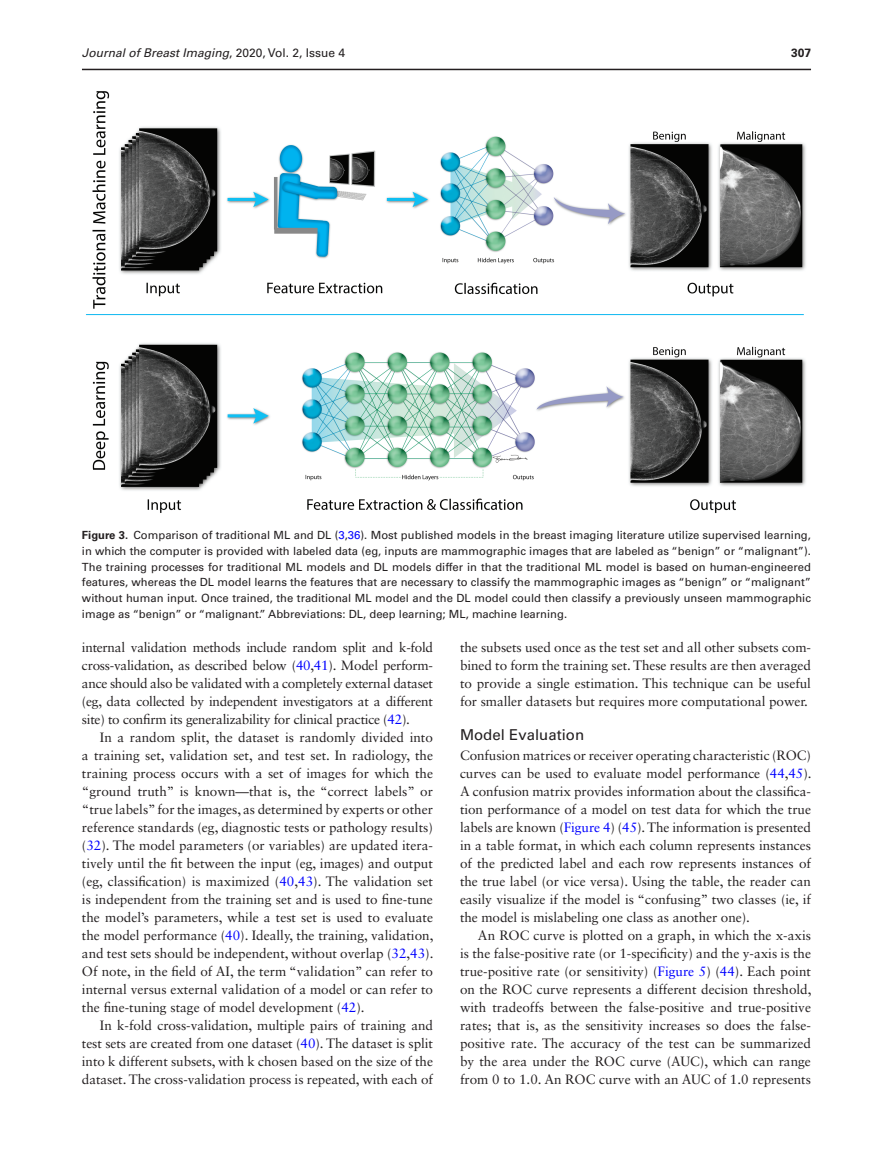
<style>
.page{position:relative;width:893px;height:1174px;background:#fff}
.page>*{position:absolute;margin:0;border:0;box-sizing:border-box;transform-origin:0 0}
.t1{font:15px "Univers LT Std";color:#231f20}
.t2{font:13.5px/18px "Sabon LT Std";letter-spacing:-.005em;color:#231f20;text-align:justify}
.t3{font:italic 12px "Univers LT Std";color:#231f20}
.t4{font:700 12px "Univers LT Std";color:#231f20}
.t5{font:11.25px/15.8px "Univers LT Std";color:#231f20;text-align:justify}
.s1{font-style:normal}
.s2{font-weight:700}
.s3{color:#00f}
</style>
<div class="page">
<hr style="left:82px;top:69px;width:729px;height:1px;background:#231f20">
<img style="left:86px;top:91px;width:720px;height:422px">
<p class="t3" style="left:82px;top:45px;width:265px">Journal of Breast Imaging<span class="s1">, 2020, Vol. 2, Issue 4</span></p>
<p class="t4" style="left:791px;top:45px;width:22px">307</p>
<p class="t5" style="left:82px;top:527px;width:731px"><span class="s2">Figure 3.</span> Comparison of traditional ML and DL (<span class="s3">3</span>,<span class="s3">36</span>). Most published models in the breast imaging literature utilize supervised learning, in which the computer is provided with labeled data (eg, inputs are mammographic images that are labeled as “benign” or “malignant”).<br>The training processes for traditional ML models and DL models differ in that the traditional ML model is based on human-engineered features, whereas the DL model learns the features that are necessary to classify the mammographic images as “benign” or “malignant” without human input. Once trained, the traditional ML model and the DL model could then classify a previously unseen mammographic image as “benign” or “malignant.” Abbreviations: DL, deep learning; ML, machine learning.</p>
<p class="t2" style="left:82px;top:638px;width:353px">internal validation methods include random split and k-fold cross-validation, as described below (<span class="s3">40</span>,<span class="s3">41</span>). Model perform&shy;ance should also be validated with a completely external dataset (eg, data collected by independent investigators at a different site) to confirm its generalizability for clinical practice (<span class="s3">42</span>).</p>
<p class="t2" style="left:82px;top:728px;width:353px;text-indent:18px">In a random split, the dataset is randomly divided into a training set, validation set, and test set. In radiology, the training process occurs with a set of images for which the “ground truth” is known—that is, the “correct labels” or “true labels” for the images, as determined by experts or other reference standards (eg, diagnostic tests or pathology results) (<span class="s3">32</span>). The model parameters (or variables) are updated itera&shy;tively until the fit between the input (eg, images) and output (eg, classification) is maximized (<span class="s3">40</span>,<span class="s3">43</span>). The validation set is independent from the training set and is used to fine-tune the model’s parameters, while a test set is used to evaluate the model performance (<span class="s3">40</span>). Ideally, the training, validation, and test sets should be independent, without overlap (<span class="s3">32</span>,<span class="s3">43</span>).<br>Of note, in the field of AI, the term “validation” can refer to internal versus external validation of a model or can refer to the fine-tuning stage of model development (<span class="s3">42</span>).</p>
<p class="t2" style="left:82px;top:1016px;width:353px;text-indent:18px">In k-fold cross-validation, multiple pairs of training and test sets are created from one dataset (<span class="s3">40</span>). The dataset is split into k different subsets, with k chosen based on the size of the dataset. The cross-validation process is repeated, with each of</p>
<p class="t2" style="left:460px;top:638px;width:353px">the subsets used once as the test set and all other subsets com&shy;bined to form the training set. These results are then averaged to provide a single estimation. This technique can be useful for smaller datasets but requires more computational power.</p>
<p class="t1" style="left:460px;top:726px;width:126px">Model Evaluation</p>
<p class="t2" style="left:460px;top:746px;width:353px">Confusion matrices or receiver operating characteristic (ROC) curves can be used to evaluate model performance (<span class="s3">44</span>,<span class="s3">45</span>).<br>A confusion matrix provides information about the classifica&shy;tion performance of a model on test data for which the true labels are known (<span class="s3">Figure 4</span>) (<span class="s3">45</span>). The information is presented in a table format, in which each column represents instances of the predicted label and each row represents instances of the true label (or vice versa). Using the table, the reader can easily visualize if the model is “confusing” two classes (ie, if the model is mislabeling one class as another one).</p>
<p class="t2" style="left:460px;top:926px;width:353px;text-indent:18px">An ROC curve is plotted on a graph, in which the x-axis is the false-positive rate (or 1-specificity) and the y-axis is the true-positive rate (or sensitivity) (<span class="s3">Figure 5</span>) (<span class="s3">44</span>). Each point on the ROC curve represents a different decision threshold, with tradeoffs between the false-positive and true-positive rates; that is, as the sensitivity increases so does the false&shy;positive rate. The accuracy of the test can be summarized by the area under the ROC curve (AUC), which can range from 0 to 1.0. An ROC curve with an AUC of 1.0 represents</p>
</div>
